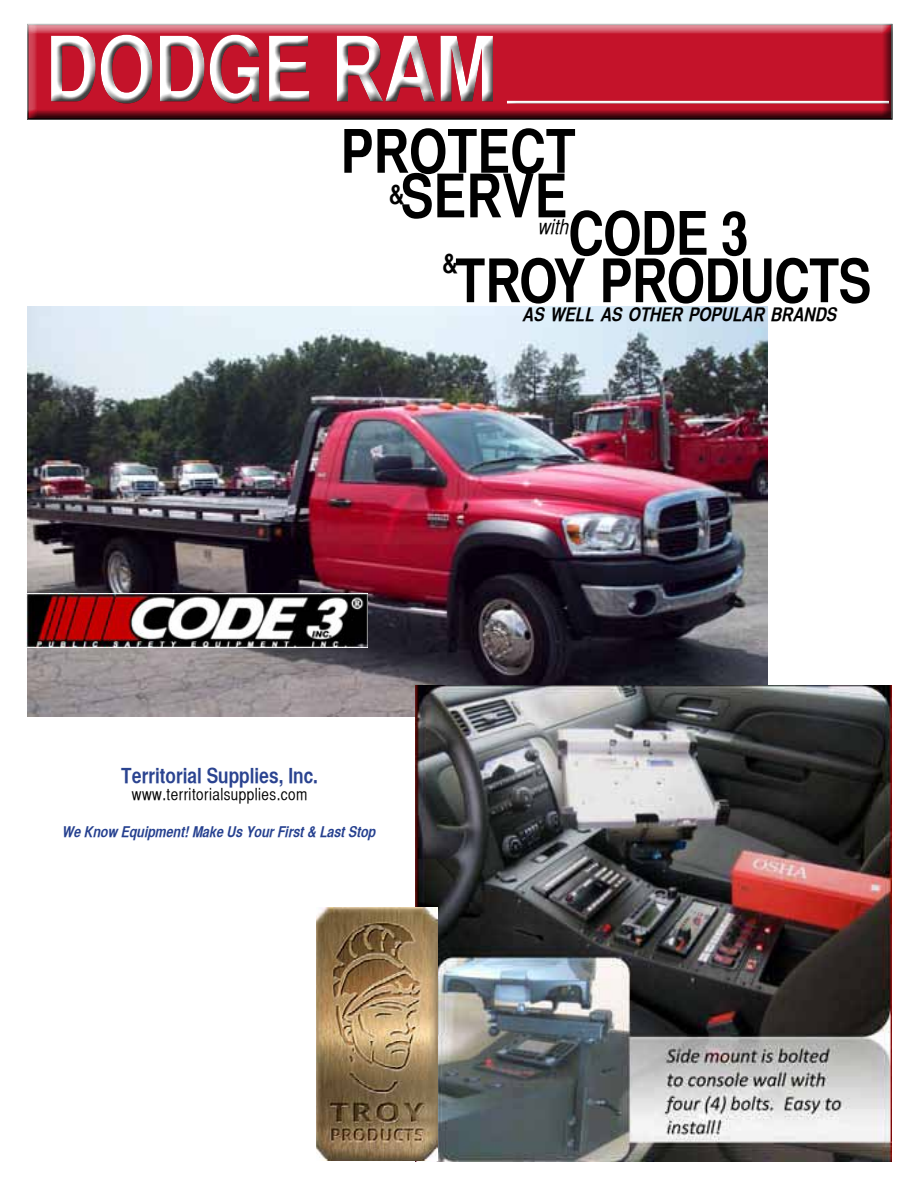
<style>
.page{position:relative;width:918px;height:1188px;background:#fff}
.page>*{position:absolute;margin:0;border:0;box-sizing:border-box;transform-origin:0 0}
.t1{font:90px "Helvetica CY Bold";letter-spacing:-.01em;color:#fff}
.t2{font:60px "Helvetica CY Bold";letter-spacing:-.01em;color:#000}
.t3{font:27px "Helvetica CY Bold";color:#000}
.t4{font:21px "Helvetica CY Bold";color:#2a4390}
.t5{font:21px "Helvetica CY Oblique";color:#000}
.t6{font:italic 18.9px "Helvetica CY Bold";color:#000}
.t7{font:16.5px "Helvetica CY Plain";letter-spacing:.025em;color:#000}
.t8{font:italic 15px "Helvetica CY Bold";color:#25408f}
</style>
<div class="page">
<img style="left:27px;top:306px;width:741px;height:410px">
<div style="left:26px;top:22px;width:868px;height:94px;background:#efefef"></div>
<div style="left:26px;top:24px;width:868px;height:98px;background:#000;opacity:.75"></div>
<img style="left:27px;top:593px;width:341px;height:55px">
<div style="left:40px;top:24px;width:462px;height:85px;background:#fff;opacity:.75"></div>
<div style="left:42px;top:29px;width:462px;height:86px;background:#000;opacity:.75"></div>
<img style="left:415px;top:685px;width:476px;height:476px">
<img style="left:316px;top:908px;width:122px;height:253px">
<div style="left:504px;top:100px;width:386px;height:6px;background:#000;opacity:.75"></div>
<h1 class="t1" style="left:45px;top:15px;width:453px">DODGE RAM</h1>
<h2 class="t2" style="left:341px;top:115px;width:237px">PROTECT</h2>
<h2 class="t2" style="left:401px;top:160px;width:168px">SERVE</h2>
<h3 class="t5" style="left:539px;top:215px;width:32px">with</h3>
<h3 class="t3" style="left:389px;top:178px;width:17px">&amp;</h3>
<h2 class="t2" style="left:568px;top:197px;width:182px">CODE 3</h2>
<h3 class="t3" style="left:442px;top:247px;width:17px">&amp;</h3>
<h2 class="t2" style="left:455px;top:244px;width:412px">TROY PRODUCTS</h2>
<p class="t6" style="left:524px;top:303px;width:315px">AS WELL AS OTHER POPULAR BRANDS</p>
<h3 class="t4" style="left:121px;top:763px;width:198px">TERRITORIAL SUPPLIES, INC.</h3>
<p class="t7" style="left:132px;top:784px;width:177px">www.territorialsupplies.com</p>
<p class="t8" style="left:63px;top:823px;width:315px">We Know Equipment! Make Us Your First &amp; Last Stop</p>
</div>
